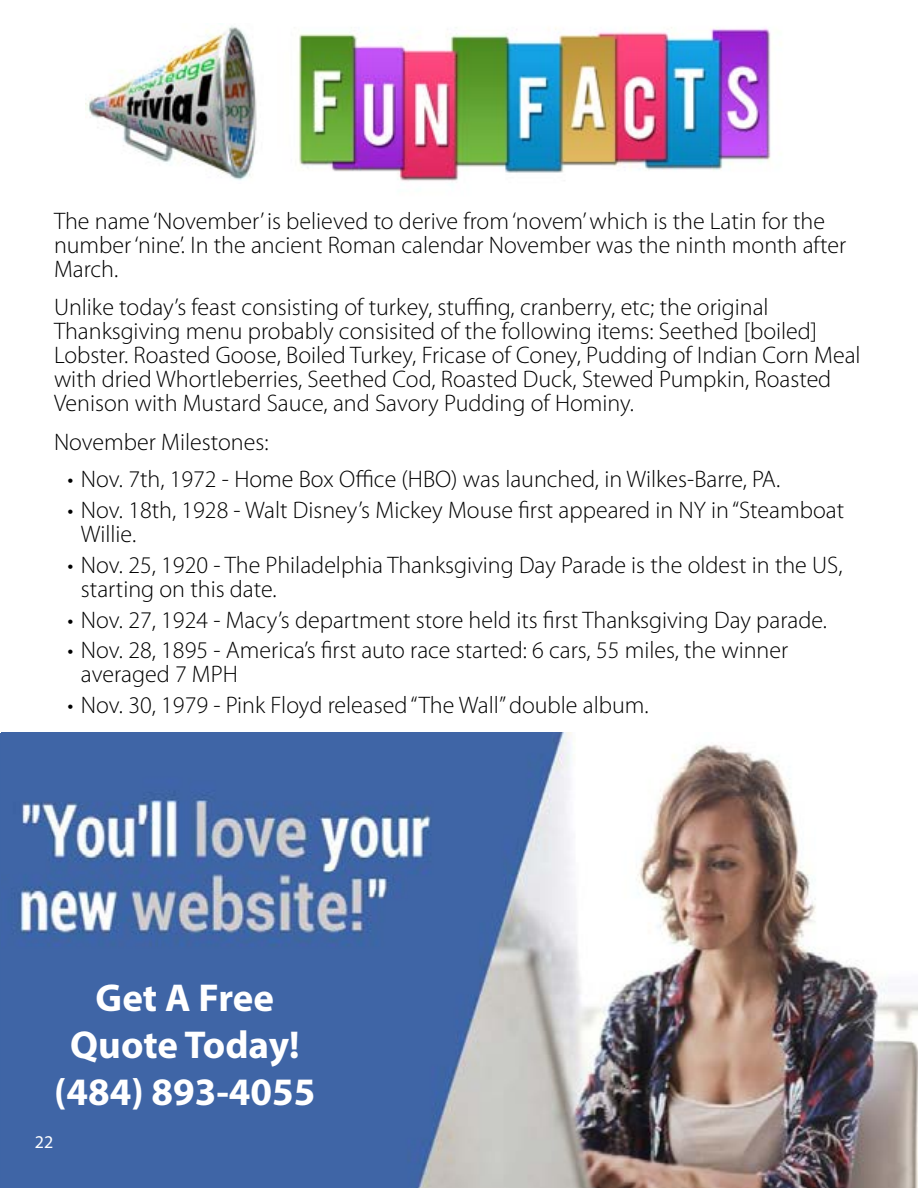
<style>
.page{position:relative;width:918px;height:1188px;background:#fff}
.page>*{position:absolute;margin:0;border:0;box-sizing:border-box;transform-origin:0 0}
.t1{font:700 39px/46.8px "Myriad Pro";color:#fff;text-align:center}
.t2{font:300 24px/24px "Myriad Pro";color:#000}
.t3{font:18px "Myriad Pro";color:#fff}
</style>
<div class="page">
<img style="left:1px;top:733px;width:917px;height:455px">
<img style="left:86px;top:26px;width:171px;height:154px">
<img style="left:298px;top:27px;width:473px;height:154px">
<p class="t2" style="left:54px;top:211px;width:794px">The name ‘November’ is believed to derive from ‘novem’ which is the Latin for the number ‘nine’. In the ancient Roman calendar November was the ninth month after<br>March.</p>
<p class="t2" style="left:54px;top:297px;width:808px">Unlike today’s feast consisting of turkey, stuffing, cranberry, etc; the original Thanksgiving menu probably consisited of the following items: Seethed [boiled] Lobster. Roasted Goose, Boiled Turkey, Fricase of Coney, Pudding of Indian Corn Meal with dried Whortleberries, Seethed Cod, Roasted Duck, Stewed Pumpkin, Roasted Venison with Mustard Sauce, and Savory Pudding of Hominy.</p>
<p class="t2" style="left:54px;top:432px;width:216px">November Milestones:</p>
<p class="t2" style="left:67px;top:469px;width:714px">• Nov. 7th, 1972 - Home Box Office (HBO) was launched, in Wilkes-Barre, PA.</p>
<p class="t2" style="left:81px;top:500px;width:765px;text-indent:-13px">• Nov. 18th, 1928 - Walt Disney’s Mickey Mouse first appeared in NY in “Steamboat<br>Willie.</p>
<p class="t2" style="left:81px;top:555px;width:763px;text-indent:-13px">• Nov. 25, 1920 - The Philadelphia Thanksgiving Day Parade is the oldest in the US, starting on this date.</p>
<p class="t2" style="left:67px;top:609px;width:761px">• Nov. 27, 1924 - Macy’s department store held its first Thanksgiving Day parade.</p>
<p class="t2" style="left:81px;top:640px;width:709px;text-indent:-13px">• Nov. 28, 1895 - America’s first auto race started: 6 cars, 55 miles, the winner averaged 7 MPH</p>
<p class="t2" style="left:67px;top:695px;width:583px">• Nov. 30, 1979 - Pink Floyd released “The Wall” double album.</p>
<h1 class="t1" style="left:54px;top:978px;width:263px">Get A Free<br>Quote Today! (484) 893-4055</h1>
<p class="t3" style="left:35px;top:1135px;width:20px">22</p>
</div>
